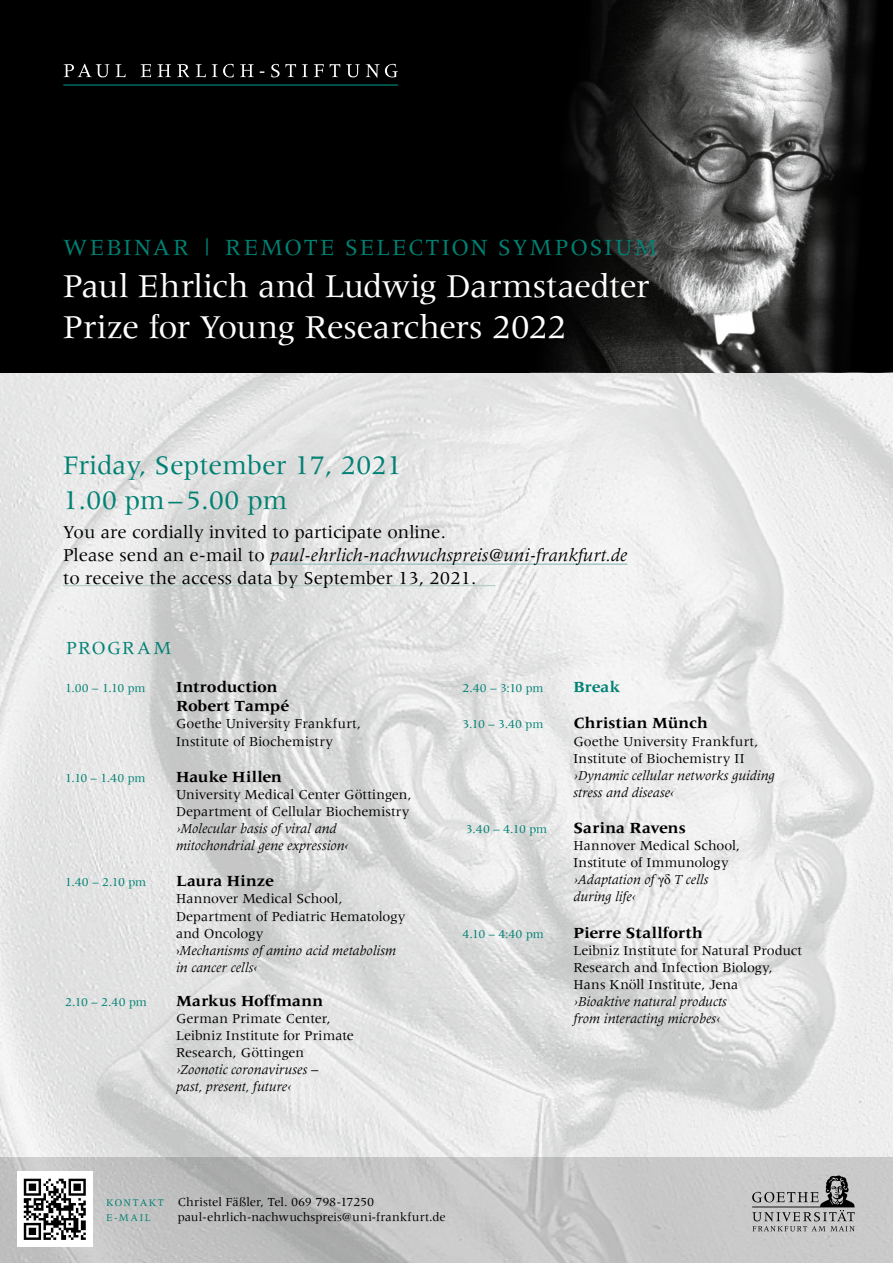
<style>
.page{position:relative;width:893px;height:1263px;background:#fff}
.page>*{position:absolute;margin:0;border:0;box-sizing:border-box;transform-origin:0 0}
.t1{font:34.5px/41.4px "Meridien LT Std";letter-spacing:-.015em;color:#fff}
.t2{font:27.75px/34.7px "Meridien LT Std";color:#008173}
.t3{font:24px "Meridien LT Std";letter-spacing:.08em;color:#008173}
.t4{font:19.12px "Meridien LT Std";letter-spacing:.07em;color:#008173}
.t5{font:18.83px/22.9px "Meridien LT Std";color:#000}
.t6{font:700 15.98px/19.2px "Meridien LT Std";color:#000}
.t7{font:700 15.98px "Meridien LT Std";letter-spacing:-.005em;color:#008173}
.t8{font:14.25px/17.1px "Meridien LT Std";color:#000}
.t9{font:italic 14.25px/17.1px "Meridien LT Std";letter-spacing:-.005em;color:#000}
.t10{font:12.75px "Meridien LT Std";color:#000}
.t11{font:12.45px "Meridien LT Std";letter-spacing:-.015em;color:#008173}
.t12{font:10.57px "Meridien LT Std";color:#008173}
.s1{font-style:italic}
.s2{font-family:"Times New Roman"}
.s3{font-size:10.57px;color:#008173}
</style>
<div class="page">
<img style="left:0;top:372px;width:893px;height:785px">
<svg style="left:0;top:1157px;width:893px;height:106px;background:#c3c3c3"></svg>
<img style="left:721px;top:0;width:15px;height:372px">
<svg style="left:0;top:0;width:721px;height:372px;background:#0b0b0a"></svg>
<hr style="left:63px;top:84px;width:335px;height:2px;background:#008173">
<svg style="left:64px;top:64px;width:334px;height:14px;background:#2c2c2c"></svg>
<hr style="left:270px;top:563px;width:357px;height:2px;background:#a5c9c3">
<hr style="left:63px;top:586px;width:432px;height:1px;background:#a5c9c3">
<img style="left:18px;top:1172px;width:74px;height:74px">
<svg style="left:752px;top:1175px;width:103px;height:56px;background:#a4a4a4"></svg>
<svg style="left:736px;top:0;width:157px;height:372px;background:#4e4e4d"></svg>
<h3 class="t3" style="left:63px;top:235px;width:595px">WEBINAR | REMOTE SELECTION SYMPOSIUM</h3>
<h1 class="t1" style="left:63px;top:265px;width:588px">Paul Ehrlich and Ludwig Darmstaedter<br>Prize for Young Researchers 2022</h1>
<h2 class="t2" style="left:63px;top:448px;width:341px">Friday, September 17, 2021<br>1.00 pm–5.00 pm</h2>
<h3 class="t5" style="left:63px;top:521px;width:566px">You are cordially invited to participate online.<br>Please send an e-mail to <span class="s1">paul-ehrlich-nachwuchspreis@uni-frankfurt.de </span>to receive the access data by September 13, 2021.</h3>
<h3 class="t4" style="left:66px;top:637px;width:107px">PROGRAM</h3>
<p class="t11" style="left:65px;top:681px;width:82px">1.00 – 1.10 pm</p>
<p class="t6" style="left:176px;top:677px;width:115px">Introduction<br>Robert Tampé</p>
<p class="t8" style="left:176px;top:715px;width:186px">Goethe University Frankfurt,<br>Institute of Biochemistry</p>
<p class="t11" style="left:65px;top:771px;width:82px">1.10 – 1.40 pm</p>
<p class="t6" style="left:176px;top:767px;width:107px">Hauke Hillen</p>
<p class="t8" style="left:176px;top:786px;width:237px">University Medical Center Göttingen,<br>Department of Cellular Biochemistry</p>
<p class="t9" style="left:176px;top:820px;width:174px">›Molecular basis of viral and mitochondrial gene expression‹</p>
<p class="t11" style="left:65px;top:875px;width:83px">1.40 – 2.10 pm</p>
<p class="t6" style="left:176px;top:871px;width:100px">Laura Hinze</p>
<p class="t8" style="left:176px;top:890px;width:231px">Hannover Medical School,<br>Department of Pediatric Hematology and Oncology<br>›<span class="s1">Mechanisms of amino acid metabolism in cancer cells‹</span></p>
<p class="t11" style="left:65px;top:995px;width:83px">2.10 – 2.40 pm</p>
<p class="t6" style="left:176px;top:991px;width:149px">Markus Hoffmann</p>
<p class="t8" style="left:176px;top:1010px;width:179px">German Primate Center,<br>Leibniz Institute for Primate<br>Research, Göttingen</p>
<p class="t9" style="left:176px;top:1061px;width:144px">›Zoonotic coronaviruses – past, present, future‹</p>
<p class="t11" style="left:462px;top:681px;width:83px">2.40 – 3:10 pm</p>
<p class="t7" style="left:573px;top:678px;width:49px">Break</p>
<p class="t11" style="left:462px;top:718px;width:82px">3.10 – 3.40 pm</p>
<p class="t6" style="left:573px;top:713px;width:136px">Christian Münch</p>
<p class="t8" style="left:573px;top:732px;width:186px">Goethe University Frankfurt,<br>Institute of Biochemistry II</p>
<p class="t9" style="left:573px;top:767px;width:203px">›Dynamic cellular networks guiding stress and disease‹</p>
<p class="t11" style="left:466px;top:822px;width:83px">3.40 – 4.10 pm</p>
<p class="t6" style="left:573px;top:818px;width:114px">Sarina Ravens</p>
<p class="t8" style="left:573px;top:837px;width:168px">Hannover Medical School,<br>Institute of Immunology <span class="s1">›Adaptation of</span> <span class="s2">γδ</span> <span class="s1">T cells during life‹</span></p>
<p class="t11" style="left:462px;top:927px;width:83px">4.10 – 4:40 pm</p>
<p class="t6" style="left:573px;top:923px;width:131px">Pierre Stallforth</p>
<p class="t8" style="left:573px;top:941px;width:230px">Leibniz Institute for Natural Product<br>Research and Infection Biology,<br>Hans Knöll Institute, Jena</p>
<p class="t9" style="left:573px;top:993px;width:155px">›Bioaktive natural products from interacting microbes‹</p>
<p class="t10" style="left:106px;top:1195px;width:269px"><span class="s3">KON TA KT</span> Christel Fäßler, Tel. 069 798-17250</p>
<p class="t12" style="left:106px;top:1212px;width:46px">E-MAIL</p>
<p class="t10" style="left:178px;top:1210px;width:270px">paul-ehrlich-nachwuchspreis@uni-frankfurt.de</p>
</div>
